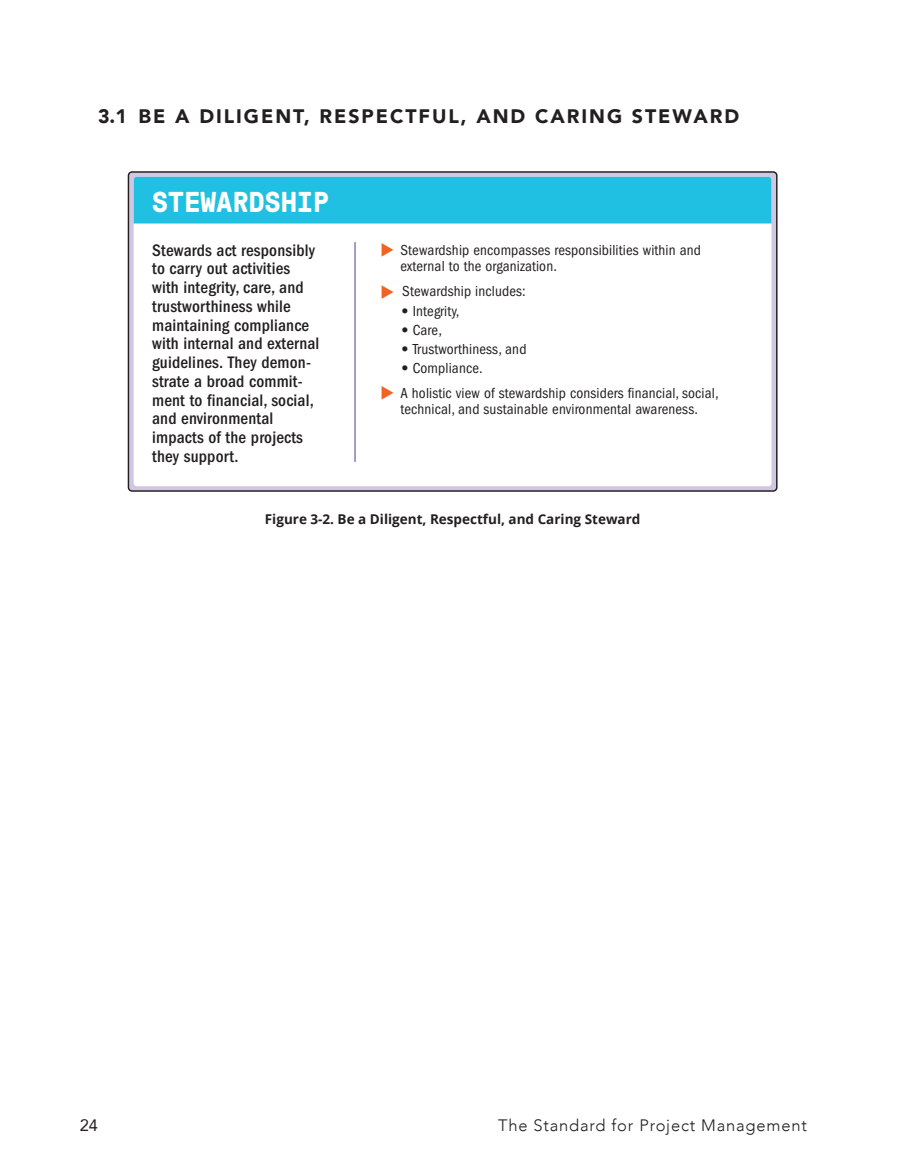
<style>
.page{position:relative;width:905px;height:1175px;background:#fff}
.page>*{position:absolute;margin:0;border:0;box-sizing:border-box;transform-origin:0 0}
.t1{font:700 28.8px "GT Pressura Mono";letter-spacing:.01em;color:#fff}
.Title_x_x{font:900 19.5px "Avenir";letter-spacing:.1em;color:#231f20}
.t2{font:500 condensed 17.25px/18.8px "Franklin Gothic";letter-spacing:.01em;color:#231f20}
.t3{font:300 16.5px "Avenir";letter-spacing:.05em;color:#231f20}
.t4{font:16.5px "Avenir";color:#231f20}
.t5{font:condensed 15px/16.2px "Franklin Gothic";letter-spacing:.01em;color:#231f20}
.Tables___Figures{font:700 13.5px "Open Sans";color:#231f20}
.s1{font-stretch:normal}
</style>
<div class="page">
<svg style="left:128px;top:172px;width:648px;height:319px;background:#b8b4ca"></svg>
<div style="left:134px;top:177px;width:637px;height:309px;background:#fff;border-radius:3px"></div>
<div style="left:134px;top:177px;width:637px;height:46px;background:#20c0e2"></div>
<svg style="left:381px;top:243px;width:12px;height:14px"></svg>
<svg style="left:381px;top:285px;width:12px;height:14px"></svg>
<svg style="left:381px;top:386px;width:12px;height:13px"></svg>
<hr style="left:354px;top:242px;width:1px;height:219px;background:#523695">
<p class="Title_x_x" style="left:98px;top:99px;width:642px">3.1 BE A DILIGENT, RESPECTFUL, AND CARING STEWARD</p>
<p class="t1" style="left:152px;top:187px;width:178px">STEWARDSHIP</p>
<p class="t2" style="left:152px;top:241px;width:169px">Stewards act responsibly to carry out activities with integrity, care, and trustworthiness while maintaining compliance with internal and external guidelines. They demon&shy;strate a broad commit&shy;ment to financial, social, and environmental impacts of the projects they support.</p>
<p class="t5" style="left:400px;top:242px;width:302px">Stewardship encompasses responsibilities within and external to the organization.</p>
<p class="t5" style="left:402px;top:283px;width:125px">Stewardship includes:</p>
<p class="t5" style="left:400px;top:303px;width:61px"><span class="s1">•</span> Integrity,</p>
<p class="t5" style="left:400px;top:322px;width:43px"><span class="s1">•</span> Care,</p>
<p class="t5" style="left:400px;top:341px;width:128px"><span class="s1">•</span> Trustworthiness, and</p>
<p class="t5" style="left:400px;top:355px;width:320px;line-height:25.2px"><span class="s1">•</span> Compliance.<br>A holistic view of stewardship considers financial, social,</p>
<p class="t5" style="left:400px;top:401px;width:299px">technical, and sustainable environmental awareness.</p>
<p class="Tables___Figures" style="left:265px;top:510px;width:377px">Figure 3-2. Be a Diligent, Respectful, and Caring Steward</p>
<p class="t4" style="left:80px;top:1111px;width:20px">24</p>
<p class="t3" style="left:498px;top:1115px;width:310px">The Standard for Project Management</p>
</div>
